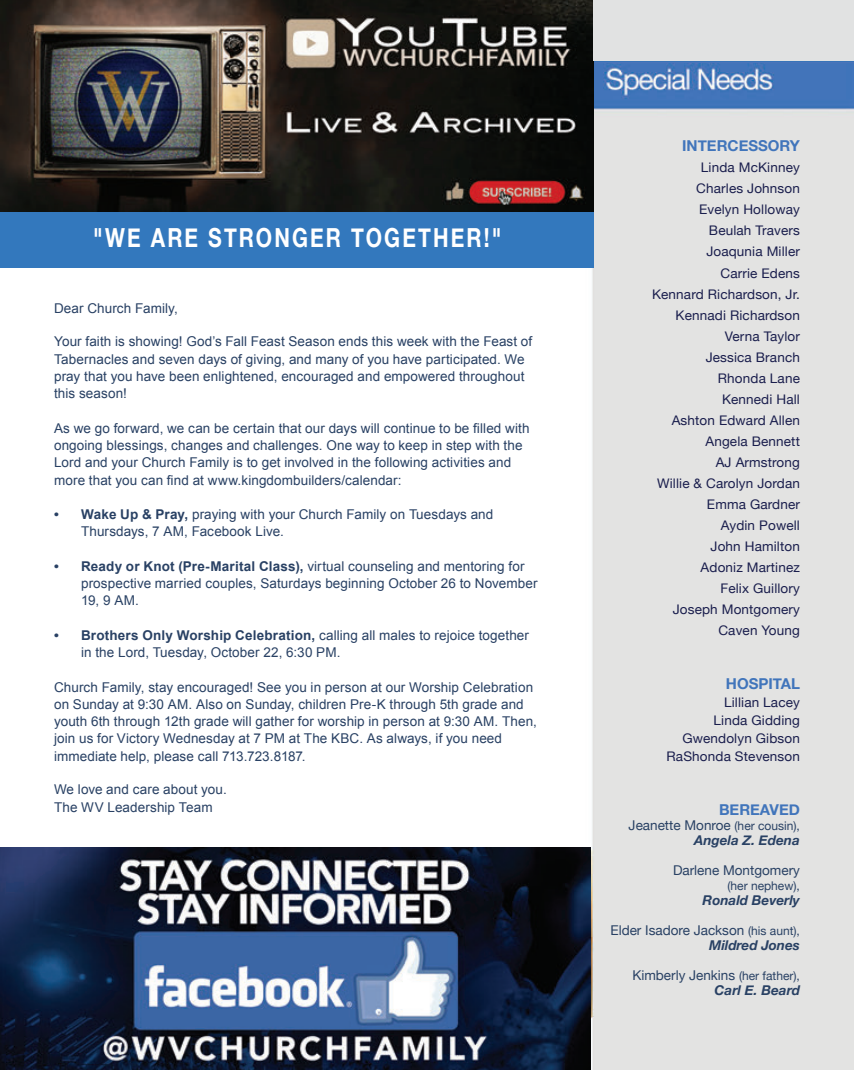
<style>
.page{position:relative;width:854px;height:1070px;background:#fff}
.page>*{position:absolute;margin:0;border:0;box-sizing:border-box;transform-origin:0 0}
.t1{font:700 26.25px "Helvetica Neue";letter-spacing:.1em;color:#fff;scale:.8 1}
.t2{font:700 15px "Helvetica Neue";color:#4175bb}
.t3{font:13.5px/17.2px "Arial";letter-spacing:.005em;color:#294164}
.t4{font:13.5px/15px "Helvetica Neue";color:#294164;text-align:right}
.t5{font:italic 700 13.5px "Helvetica Neue";color:#294164}
.t6{font:13.2px/21px "Helvetica Neue";letter-spacing:.01em;color:#1a1e4d;text-align:right}
.t7{font:12px "Helvetica Neue";color:#294164}
.s1{font-weight:700}
.s2{font-size:12px}
.s3{font-weight:700;font-style:italic}
</style>
<div class="page">
<img style="left:0;top:60px;width:853px;height:1009px">
<div style="left:0;top:211px;width:593px;height:56px;background:#3378bd"></div>
<div style="left:0;top:842px;width:590px;height:199px;background:#fff"></div>
<img style="left:0;top:0;width:593px;height:212px">
<img style="left:0;top:847px;width:590px;height:222px">
<div style="left:592px;top:0;width:261px;height:60px;background:#e1e2e2"></div>
<h1 class="t1" style="left:93px;top:216px;width:511px">"WE ARE STRONGER TOGETHER!"</h1>
<p class="t3" style="left:54px;top:299px;width:125px">Dear Church Family,</p>
<p class="t3" style="left:54px;top:333px;width:479px">Your faith is showing! God’s Fall Feast Season ends this week with the Feast of Tabernacles and seven days of giving, and many of you have participated. We pray that you have been enlightened, encouraged and empowered throughout this season!</p>
<p class="t3" style="left:54px;top:419px;width:477px">As we go forward, we can be certain that our days will continue to be filled with ongoing blessings, changes and challenges. One way to keep in step with the Lord and your Church Family is to get involved in the following activities and more that you can find at www.kingdombuilders/calendar:</p>
<p class="t3" style="left:81px;top:505px;width:413px;text-indent:-27px"><span class="s1">• Wake Up &amp; Pray,</span> praying with your Church Family on Tuesdays and<br>Thursdays, 7 AM, Facebook Live.</p>
<p class="t3" style="left:81px;top:557px;width:458px;text-indent:-27px"><span class="s1">• Ready or Knot (Pre-Marital Class),</span> virtual counseling and mentoring for prospective married couples, Saturdays beginning October 26 to November<br>19, 9 AM.</p>
<p class="t3" style="left:81px;top:626px;width:449px;text-indent:-27px"><span class="s1">• Brothers Only Worship Celebration,</span> calling all males to rejoice together in the Lord, Tuesday, October 22, 6:30 PM.</p>
<p class="t3" style="left:54px;top:678px;width:484px">Church Family, stay encouraged! See you in person at our Worship Celebration on Sunday at 9:30 AM. Also on Sunday, children Pre-K through 5th grade and youth 6th through 12th grade will gather for worship in person at 9:30 AM. Then, join us for Victory Wednesday at 7 PM at The KBC. As always, if you need immediate help, please call 713.723.8187.</p>
<p class="t3" style="left:54px;top:780px;width:174px;line-height:18px">We love and care about you.<br>The WV Leadership Team</p>
<p class="t2" style="left:682px;top:134px;width:119px">INTERCESSORY</p>
<p class="t6" style="left:651px;top:158px;width:149px">Linda McKinney<br>Charles Johnson<br>Evelyn Holloway<br>Beulah Travers<br>Joaqunia Miller<br>Carrie Edens<br>Kennard Richardson, Jr.<br>Kennadi Richardson<br>Verna Taylor<br>Jessica Branch<br>Rhonda Lane<br>Kennedi Hall<br>Ashton Edward Allen<br>Angela Bennett<br>AJ Armstrong<br>Willie &amp; Carolyn Jordan<br>Emma Gardner<br>Aydin Powell<br>John Hamilton<br>Adoniz Martinez<br>Felix Guillory<br>Joseph Montgomery<br>Caven Young</p>
<p class="t2" style="left:725px;top:671px;width:75px">HOSPITAL</p>
<p class="t6" style="left:666px;top:693px;width:135px;line-height:18px">Lillian Lacey<br>Linda Gidding<br>Gwendolyn Gibson<br>RaShonda Stevenson</p>
<p class="t2" style="left:718px;top:797px;width:82px">BEREAVED</p>
<p class="t4" style="left:628px;top:818px;width:173px">Jeanette Monroe <span class="s2">(her cousin),<br></span><span class="s3">Angela Z. Edena</span></p>
<p class="t4" style="left:672px;top:863px;width:128px">Darlene Montgomery</p>
<p class="t7" style="left:727px;top:876px;width:74px">(her nephew),</p>
<p class="t5" style="left:702px;top:889px;width:99px">Ronald Beverly</p>
<p class="t4" style="left:610px;top:923px;width:191px">Elder Isadore Jackson <span class="s2">(his aunt),<br></span><span class="s3">Mildred Jones</span></p>
<p class="t4" style="left:632px;top:968px;width:169px">Kimberly Jenkins <span class="s2">(her father),<br></span><span class="s3">Carl E. Beard</span></p>
</div>
